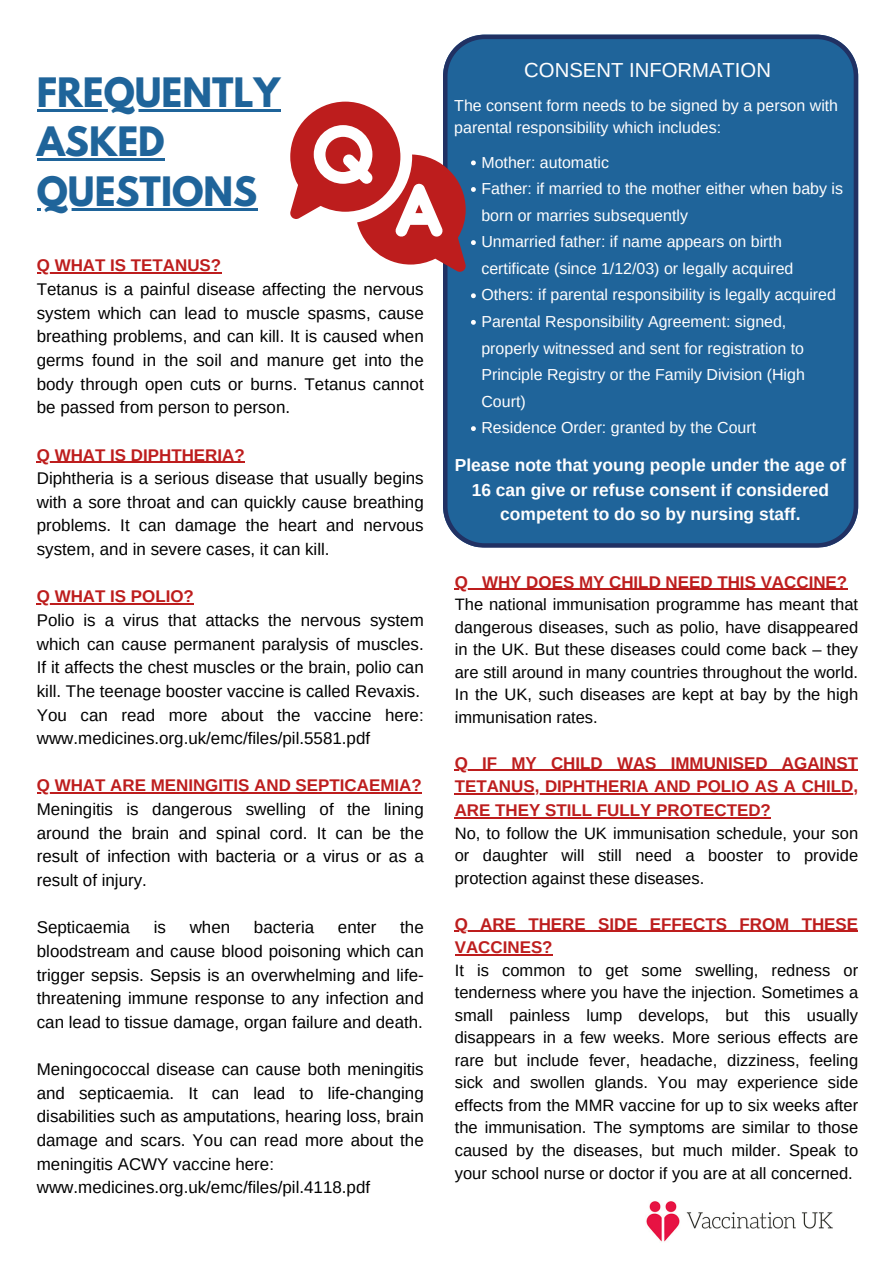
<style>
.page{position:relative;width:894px;height:1264px;background:#fff}
.page>*{position:absolute;margin:0;border:0;box-sizing:border-box;transform-origin:0 0}
.t1{font:700 35.85px/49.5px "League Spartan";color:#1f649a}
.t2{font:20.25px "Arimo";color:#fffefe}
.t3{font:700 17.4px/24.3px "Arimo";color:#fffefe;text-align:center}
.t4{font:16.95px/23.7px "Arimo";color:#000;text-align:justify}
.t5{font:700 16.95px/23.7px "Arimo";color:#bd1d1d}
.t6{font:16.5px/22.5px "Arimo";color:#000;text-align:justify}
.t7{font:15.9px/26.5px "Arimo";color:#fffefe}
</style>
<div class="page">
<div style="left:443px;top:35px;width:414px;height:512px;background:#1f649a"></div>
<img style="left:646px;top:1201px;width:187px;height:41px">
<hr style="left:37px;top:272px;width:184px;height:2px;background:#bd1d1d">
<hr style="left:37px;top:461px;width:208px;height:2px;background:#bd1d1d">
<hr style="left:37px;top:603px;width:157px;height:1px;background:#bd1d1d">
<hr style="left:37px;top:792px;width:384px;height:1px;background:#bd1d1d">
<svg style="left:290px;top:102px;width:175px;height:169px"></svg>
<svg style="left:454px;top:588px;width:28px;height:2px"></svg>
<hr style="left:482px;top:588px;width:365px;height:2px;background:#bd1d1d">
<hr style="left:454px;top:770px;width:403px;height:1px;background:#bd1d1d">
<hr style="left:454px;top:793px;width:403px;height:1px;background:#bd1d1d">
<hr style="left:454px;top:817px;width:316px;height:1px;background:#bd1d1d">
<hr style="left:454px;top:930px;width:403px;height:2px;background:#bd1d1d">
<hr style="left:454px;top:954px;width:98px;height:1px;background:#bd1d1d">
<svg style="left:471px;top:160px;width:4px;height:5px"></svg>
<svg style="left:471px;top:187px;width:4px;height:5px"></svg>
<svg style="left:471px;top:240px;width:4px;height:5px"></svg>
<svg style="left:471px;top:293px;width:4px;height:5px"></svg>
<svg style="left:471px;top:320px;width:4px;height:5px"></svg>
<svg style="left:471px;top:426px;width:4px;height:5px"></svg>
<hr style="left:37px;top:109px;width:243px;height:2px;background:#1f649a">
<hr style="left:37px;top:158px;width:128px;height:3px;background:#1f649a">
<hr style="left:37px;top:208px;width:220px;height:2px;background:#1f649a">
<p class="t1" style="left:37px;top:72px;width:245px">FREQUENTLY<br>ASKED</p>
<p class="t1" style="left:37px;top:171px;width:222px">QUESTIONS</p>
<h2 class="t5" style="left:37px;top:254px;width:186px">Q WHAT IS TETANUS?</h2>
<p class="t4" style="left:37px;top:277px;width:388px">Tetanus is a painful disease affecting the nervous system which can lead to muscle spasms, cause breathing problems, and can kill. It is caused when germs found in the soil and manure get into the body through open cuts or burns. Tetanus cannot be passed from person to person.</p>
<p class="t5" style="left:37px;top:443px;width:209px">Q WHAT IS DIPHTHERIA?</p>
<p class="t4" style="left:37px;top:466px;width:388px">Diphtheria is a serious disease that usually begins with a sore throat and can quickly cause breathing problems. It can damage the heart and nervous system, and in severe cases, it can kill.</p>
<p class="t5" style="left:37px;top:584px;width:159px">Q WHAT IS POLIO?</p>
<p class="t4" style="left:37px;top:608px;width:388px">Polio is a virus that attacks the nervous system which can cause permanent paralysis of muscles.<br>If it affects the chest muscles or the brain, polio can kill. The teenage booster vaccine is called Revaxis.</p>
<p class="t4" style="left:37px;top:702px;width:388px">You can read more about the vaccine here: www.medicines.org.uk/emc/files/pil.5581.pdf</p>
<p class="t5" style="left:37px;top:773px;width:386px">Q WHAT ARE MENINGITIS AND SEPTICAEMIA?</p>
<h3 class="t4" style="left:37px;top:797px;width:388px">Meningitis is dangerous swelling of the lining around the brain and spinal cord. It can be the result of infection with bacteria or a virus or as a result of injury.</h3>
<h1 class="t4" style="left:37px;top:915px;width:95px">Septicaemia</h1>
<h1 class="t4" style="left:154px;top:915px;width:14px">is</h1>
<h1 class="t4" style="left:190px;top:915px;width:42px">when</h1>
<h1 class="t4" style="left:254px;top:915px;width:62px">bacteria</h1>
<h1 class="t4" style="left:338px;top:915px;width:40px">enter</h1>
<h1 class="t4" style="left:37px;top:915px;width:388px;text-indent:363px">the bloodstream and cause blood poisoning which can trigger sepsis. Sepsis is an overwhelming and life&shy;threatening immune response to any infection and can lead to tissue damage, organ failure and death.</h1>
<p class="t4" style="left:37px;top:1057px;width:388px">Meningococcal disease can cause both meningitis and septicaemia. It can lead to life-changing disabilities such as amputations, hearing loss, brain damage and scars. You can read more about the meningitis ACWY vaccine here:</p>
<p class="t4" style="left:37px;top:1175px;width:335px">www.medicines.org.uk/emc/files/pil.4118.pdf</p>
<p class="t2" style="left:524px;top:59px;width:248px">CONSENT INFORMATION</p>
<p class="t7" style="left:454px;top:94px;width:385px;line-height:22.2px">The consent form needs to be signed by a person with parental responsibility which includes:</p>
<p class="t7" style="left:481px;top:149px;width:129px">Mother: automatic</p>
<p class="t7" style="left:481px;top:175px;width:363px">Father: if married to the mother either when baby is born or marries subsequently</p>
<p class="t7" style="left:481px;top:228px;width:313px">Unmarried father: if name appears on birth certificate (since 1/12/03) or legally acquired</p>
<p class="t7" style="left:481px;top:282px;width:356px">Others: if parental responsibility is legally acquired</p>
<p class="t7" style="left:481px;top:308px;width:325px">Parental Responsibility Agreement: signed, properly witnessed and sent for registration to Principle Registry or the Family Division (High Court)</p>
<p class="t7" style="left:481px;top:414px;width:276px">Residence Order: granted by the Court</p>
<p class="t3" style="left:454px;top:453px;width:392px">Please note that young people under the age of<br>16 can give or refuse consent if considered competent to do so by nursing staff.</p>
<p class="t5" style="left:454px;top:570px;width:394px">Q WHY DOES MY CHILD NEED THIS VACCINE?</p>
<p class="t6" style="left:454px;top:593px;width:405px">The national immunisation programme has meant that dangerous diseases, such as polio, have disappeared in the UK. But these diseases could come back – they are still around in many countries throughout the world.<br>In the UK, such diseases are kept at bay by the high immunisation rates.</p>
<p class="t5" style="left:454px;top:751px;width:405px">Q IF MY CHILD WAS IMMUNISED AGAINST</p>
<p class="t5" style="left:454px;top:774px;width:405px">TETANUS, DIPHTHERIA AND POLIO AS A CHILD,<br>ARE THEY STILL FULLY PROTECTED?</p>
<p class="t6" style="left:454px;top:821px;width:405px">No, to follow the UK immunisation schedule, your son</p>
<p class="t6" style="left:454px;top:844px;width:405px">or daughter will still need a booster to provide protection against these diseases.</p>
<p class="t5" style="left:454px;top:912px;width:405px">Q ARE THERE SIDE EFFECTS FROM THESE<br>VACCINES?</p>
<p class="t6" style="left:454px;top:958px;width:405px">It is common to get some swelling, redness or tenderness where you have the injection. Sometimes a small painless lump develops, but this usually disappears in a few weeks. More serious effects are rare but include fever, headache, dizziness, feeling sick and swollen glands. You may experience side effects from the MMR vaccine for up to six weeks after the immunisation. The symptoms are similar to those caused by the diseases, but much milder. Speak to your school nurse or doctor if you are at all concerned.</p>
</div>
